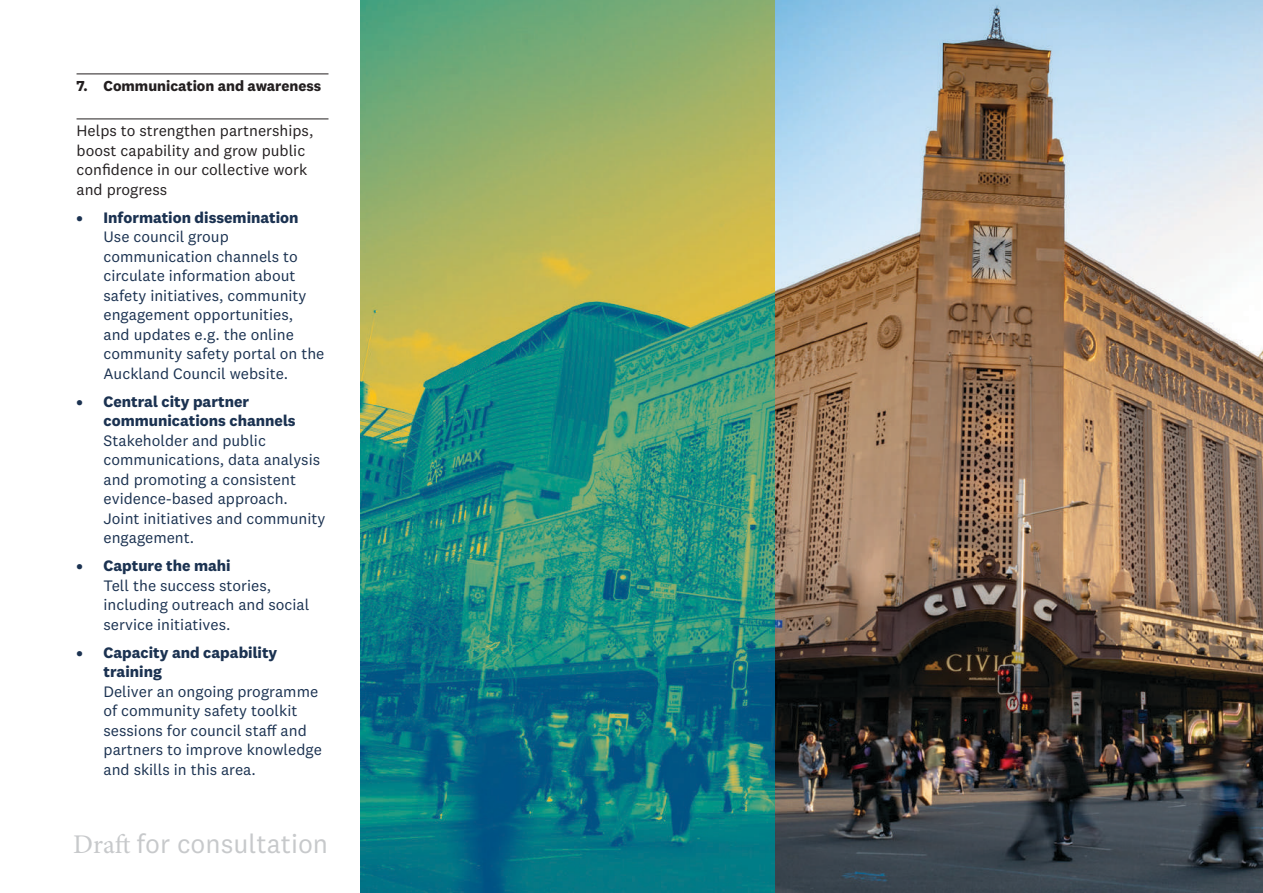
<style>
.page{position:relative;width:1263px;height:893px;background:#fff}
.page>*{position:absolute;margin:0;border:0;box-sizing:border-box;transform-origin:0 0}
.t1{font:27px "National 2";color:#c7c9cb}
.t2{font:15.75px/19.5px "National 2";color:#1b3251}
.t3{font:700 15.75px/19.5px "National 2";color:#1b3251}
.t4{font:15.75px/19.5px "National 2";color:#231f20}
.t5{font:700 15px "National 2";color:#231f20}
.s1{font-family:"Minion Pro"}
</style>
<div class="page">
<hr style="left:77px;top:74px;width:251px;height:1px;background:#231f20">
<hr style="left:77px;top:119px;width:251px;height:1px;background:#231f20">
<img style="left:774px;top:0;width:489px;height:893px">
<img style="left:361px;top:0;width:413px;height:893px">
<p class="t5" style="left:77px;top:77px;width:246px">7. Communication and awareness</p>
<p class="t4" style="left:77px;top:121px;width:238px">Helps to strengthen partnerships, boost capability and grow public confidence in our collective work and progress</p>
<p class="t3" style="left:77px;top:207px;width:224px">• Information dissemination</p>
<p class="t2" style="left:104px;top:227px;width:222px">Use council group communication channels to circulate information about safety initiatives, community engagement opportunities,<br>and updates e.g. the online community safety portal on the<br>Auckland Council website.</p>
<p class="t3" style="left:104px;top:391px;width:194px;text-indent:-27px">• Central city partner communications channels</p>
<p class="t2" style="left:104px;top:431px;width:223px">Stakeholder and public communications, data analysis and promoting a consistent evidence-based approach.<br>Joint initiatives and community engagement.</p>
<p class="t3" style="left:77px;top:556px;width:156px">• Capture the mahi</p>
<p class="t2" style="left:104px;top:576px;width:207px">Tell the success stories, including outreach and social service initiatives.</p>
<p class="t3" style="left:104px;top:642px;width:175px;text-indent:-27px">• Capacity and capability training</p>
<p class="t2" style="left:104px;top:682px;width:220px">Deliver an ongoing programme of community safety toolkit sessions for council staff and partners to improve knowledge and skills in this area.</p>
<h1 class="t1" style="left:73px;top:828px;width:256px"><span class="s1">Draft</span> for consultation</h1>
</div>
